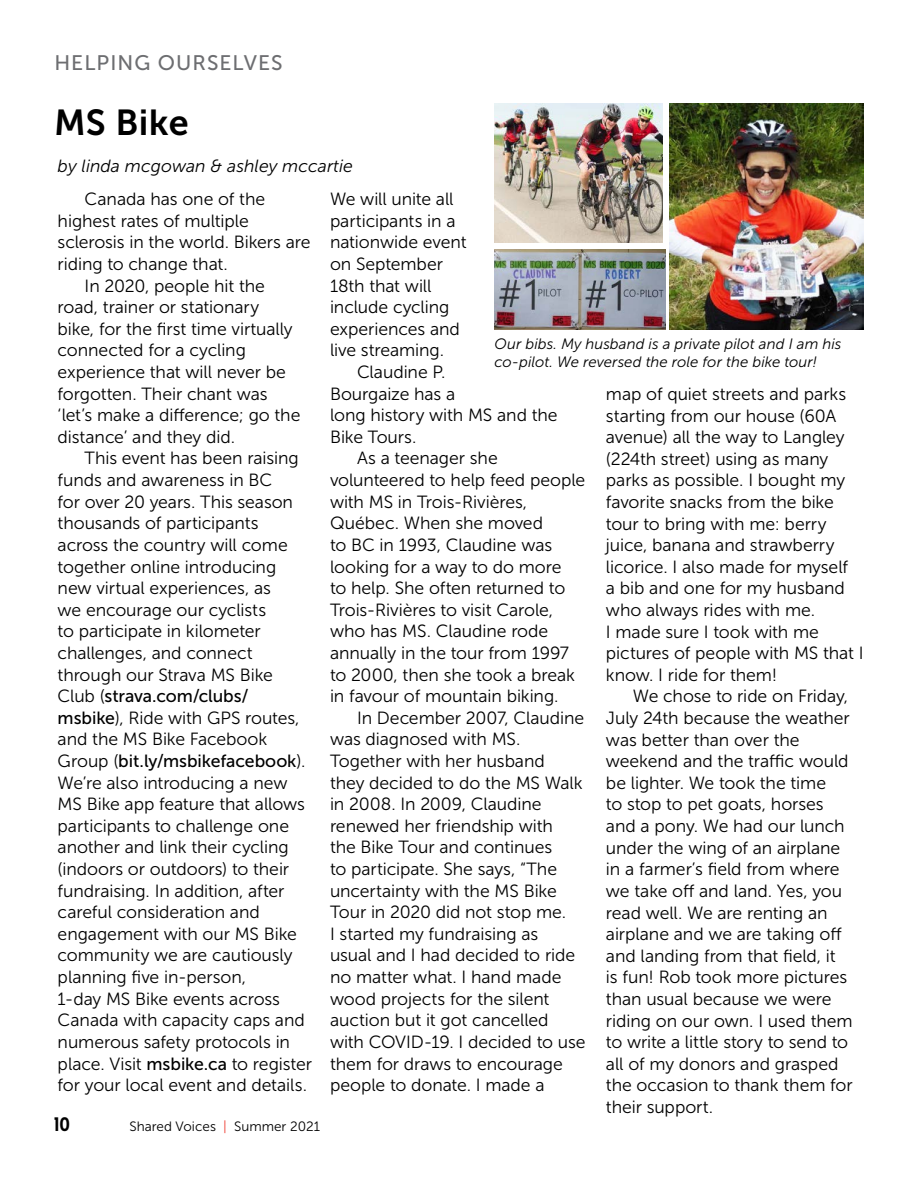
<style>
.page{position:relative;width:918px;height:1188px;background:#fff}
.page>*{position:absolute;margin:0;border:0;box-sizing:border-box;transform-origin:0 0}
.t1{font:36px "Museo Sans 700";letter-spacing:.01em;color:#000}
.t2{font:21px "Museo Sans 500";letter-spacing:.05em;color:#6d6e71}
.t3{font:700 19.5px "Mission Gothic";color:#000}
.t4{font:17.7px/21.6px "Museo Sans 300";letter-spacing:-.005em;color:#000}
.t5{font:17.7px "Museo Sans 500";letter-spacing:-.005em;color:#000}
.t6{font:italic 17.7px "Museo Sans 300";color:#000}
.t7{font:italic 15px/18px "Museo Sans 300";color:#000}
.t8{font:13.5px "Museo Sans 300";color:#000}
.s1{font-family:"Museo Sans 300"}
.s2{font-family:"Museo Sans 500"}
.s3{color:#ef3e32}
</style>
<div class="page">
<img style="left:495px;top:104px;width:168px;height:138px">
<img style="left:669px;top:104px;width:195px;height:225px">
<img style="left:495px;top:249px;width:171px;height:80px">
<p class="t2" style="left:54px;top:51px;width:230px">HELPING OURSELVES</p>
<h1 class="t1" style="left:54px;top:103px;width:136px">MS Bike</h1>
<p class="t6" style="left:58px;top:157px;width:297px">by linda mcgowan &amp; ashley mccartie</p>
<p class="t4" style="left:85px;top:188px;width:182px">Canada has one of the</p>
<p class="t4" style="left:58px;top:210px;width:193px">highest rates of multiple</p>
<p class="t4" style="left:58px;top:232px;width:254px">sclerosis in the world. Bikers are</p>
<p class="t4" style="left:58px;top:253px;width:172px">riding to change that.</p>
<p class="t4" style="left:85px;top:275px;width:182px">In 2020, people hit the</p>
<p class="t4" style="left:58px;top:296px;width:203px">road, trainer or stationary</p>
<p class="t4" style="left:58px;top:318px;width:237px">bike, for the first time virtually</p>
<p class="t4" style="left:58px;top:340px;width:190px">connected for a cycling</p>
<p class="t4" style="left:58px;top:361px;width:230px">experience that will never be</p>
<p class="t4" style="left:58px;top:383px;width:211px">forgotten. Their chant was</p>
<p class="t4" style="left:58px;top:405px;width:244px">‘let’s make a difference; go the</p>
<p class="t4" style="left:58px;top:426px;width:179px">distance’ and they did.</p>
<p class="t4" style="left:85px;top:448px;width:216px">This event has been raising</p>
<p class="t4" style="left:58px;top:469px;width:216px">funds and awareness in BC</p>
<p class="t4" style="left:58px;top:491px;width:237px">for over 20 years. This season</p>
<p class="t4" style="left:58px;top:513px;width:203px">thousands of participants</p>
<p class="t4" style="left:58px;top:534px;width:232px">across the country will come</p>
<p class="t4" style="left:58px;top:556px;width:220px">together online introducing</p>
<p class="t4" style="left:58px;top:577px;width:215px">new virtual experiences, as</p>
<p class="t4" style="left:58px;top:599px;width:210px">we encourage our cyclists</p>
<p class="t4" style="left:58px;top:621px;width:205px">to participate in kilometer</p>
<p class="t4" style="left:58px;top:642px;width:197px">challenges, and connect</p>
<p class="t4" style="left:58px;top:664px;width:217px">through our Strava MS Bike</p>
<p class="t5" style="left:58px;top:686px;width:192px"><span class="s1">Club (</span>strava.com/clubs/</p>
<p class="t4" style="left:58px;top:707px;width:243px"><span class="s2">msbike</span>), Ride with GPS routes, and the MS Bike Facebook</p>
<p class="t5" style="left:58px;top:751px;width:249px"><span class="s1">Group (</span>bit.ly/msbikefacebook<span class="s1">).</span></p>
<p class="t4" style="left:58px;top:772px;width:256px">We’re also introducing a new<br>MS Bike app feature that allows participants to challenge one another and link their cycling (indoors or outdoors) to their fundraising. In addition, after careful consideration and engagement with our MS Bike community we are cautiously planning five in-person,<br>1-day MS Bike events across<br>Canada with capacity caps and numerous safety protocols in place. Visit <span class="s2">msbike.ca</span> to register for your local event and details.</p>
<p class="t4" style="left:330px;top:188px;width:138px">We will unite all participants in a nationwide event on September<br>18th that will include cycling experiences and live streaming.</p>
<p class="t4" style="left:357px;top:361px;width:90px">Claudine P.</p>
<p class="t4" style="left:330px;top:383px;width:127px">Bourgaize has a</p>
<p class="t4" style="left:330px;top:405px;width:229px">long history with MS and the</p>
<p class="t4" style="left:330px;top:426px;width:88px">Bike Tours.</p>
<p class="t4" style="left:357px;top:448px;width:142px">As a teenager she</p>
<p class="t4" style="left:330px;top:469px;width:257px">volunteered to help feed people</p>
<p class="t4" style="left:330px;top:491px;width:199px">with MS in Trois-Rivières,</p>
<p class="t4" style="left:330px;top:513px;width:215px">Québec. When she moved</p>
<p class="t4" style="left:330px;top:534px;width:224px">to BC in 1993, Claudine was</p>
<p class="t4" style="left:330px;top:556px;width:233px">looking for a way to do more</p>
<p class="t4" style="left:330px;top:577px;width:237px">to help. She often returned to</p>
<p class="t4" style="left:330px;top:599px;width:225px">Trois-Rivières to visit Carole,</p>
<p class="t4" style="left:330px;top:621px;width:220px">who has MS. Claudine rode</p>
<p class="t4" style="left:330px;top:642px;width:241px">annually in the tour from 1997</p>
<p class="t4" style="left:330px;top:664px;width:246px">to 2000, then she took a break</p>
<p class="t4" style="left:330px;top:685px;width:230px">in favour of mountain biking.</p>
<p class="t4" style="left:357px;top:707px;width:229px">In December 2007, Claudine</p>
<p class="t4" style="left:330px;top:729px;width:192px">was diagnosed with MS.</p>
<p class="t4" style="left:330px;top:750px;width:216px">Together with her husband</p>
<p class="t4" style="left:330px;top:772px;width:254px">they decided to do the MS Walk</p>
<p class="t4" style="left:330px;top:793px;width:213px">in 2008. In 2009, Claudine</p>
<p class="t4" style="left:330px;top:815px;width:224px">renewed her friendship with</p>
<p class="t4" style="left:330px;top:837px;width:224px">the Bike Tour and continues</p>
<p class="t4" style="left:330px;top:858px;width:229px">to participate. She says, “The</p>
<p class="t4" style="left:330px;top:880px;width:228px">uncertainty with the MS Bike</p>
<p class="t4" style="left:330px;top:902px;width:238px">Tour in 2020 did not stop me.</p>
<p class="t4" style="left:330px;top:923px;width:210px">I started my fundraising as</p>
<p class="t4" style="left:330px;top:945px;width:247px">usual and I had decided to ride</p>
<p class="t4" style="left:330px;top:966px;width:233px">no matter what. I hand made</p>
<p class="t4" style="left:330px;top:988px;width:221px">wood projects for the silent</p>
<p class="t4" style="left:330px;top:1010px;width:220px">auction but it got cancelled</p>
<p class="t4" style="left:330px;top:1031px;width:257px">with COVID-19. I decided to use</p>
<p class="t4" style="left:330px;top:1053px;width:234px">them for draws to encourage</p>
<p class="t4" style="left:330px;top:1074px;width:216px">people to donate. I made a</p>
<p class="t7" style="left:495px;top:335px;width:348px">Our bibs. My husband is a private pilot and I am his co-pilot. We reversed the role for the bike tour!</p>
<p class="t4" style="left:606px;top:383px;width:259px">map of quiet streets and parks starting from our house (60A avenue) all the way to Langley (224th street) using as many parks as possible. I bought my favorite snacks from the bike tour to bring with me: berry juice, banana and strawberry licorice. I also made for myself<br>a bib and one for my husband who always rides with me.<br>I made sure I took with me pictures of people with MS that I know. I ride for them!</p>
<p class="t4" style="left:606px;top:686px;width:248px;text-indent:27px">We chose to ride on Friday,<br>July 24th because the weather was better than over the weekend and the traffic would be lighter. We took the time<br>to stop to pet goats, horses and a pony. We had our lunch under the wing of an airplane in a farmer’s field from where we take off and land. Yes, you read well. We are renting an airplane and we are taking off and landing from that field, it<br>is fun! Rob took more pictures than usual because we were riding on our own. I used them to write a little story to send to all of my donors and grasped the occasion to thank them for their support.</p>
<p class="t3" style="left:54px;top:1112px;width:17px">10</p>
<p class="t8" style="left:130px;top:1119px;width:192px">Shared Voices <span class="s3">|</span> Summer 2021</p>
</div>
